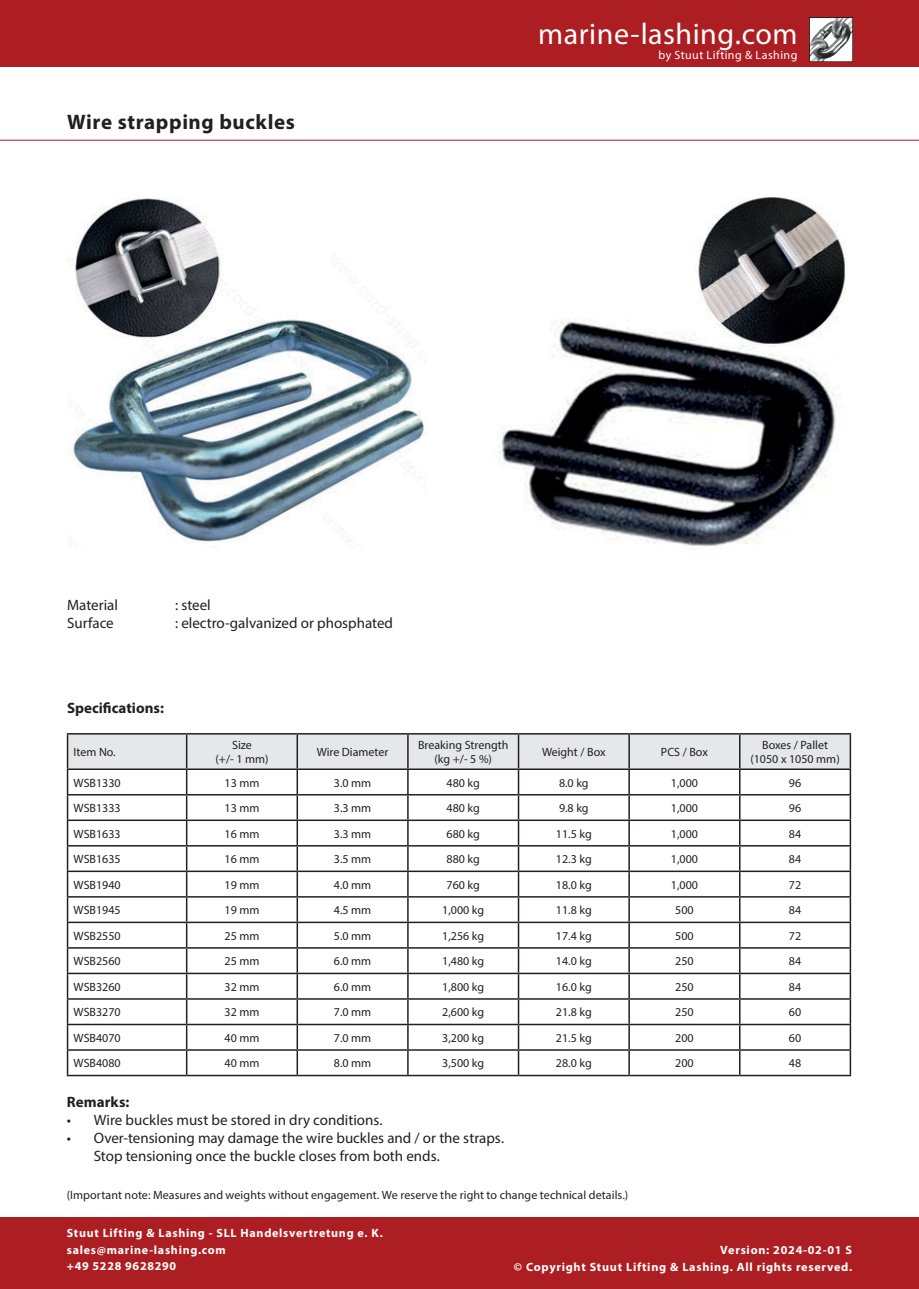
<style>
.page{position:relative;width:919px;height:1289px;background:#fff}
.page>*{position:absolute;margin:0;border:0;box-sizing:border-box;transform-origin:0 0}
.t1{font:30px "Myriad Pro";letter-spacing:.015em;color:#fff}
.t2{font:700 21px "Myriad Pro";letter-spacing:.03em;color:#231f20}
.t3{font:15px/18px "Myriad Pro";color:#231f20}
.t4{font:700 15px "Myriad Pro";color:#231f20}
.t5{font:12px/14.4px "Myriad Pro";color:#231f20;text-align:center}
.t6{font:700 12px/16.5px "Myriad Pro";letter-spacing:.06em;color:#fff}
.t7{font:12px "Myriad Pro";letter-spacing:.035em;color:#fff}
</style>
<div class="page">
<div style="left:0;top:0;width:918px;height:1288px;background:#ad1e22"></div>
<div style="left:0;top:67px;width:918px;height:1149px;background:#fff"></div>
<hr style="left:0;top:140px;width:918px;height:1px;background:#ad1e22">
<img style="left:809px;top:18px;width:43px;height:43px">
<hr style="left:739px;top:733px;width:112px;height:1px;background:#231f20">
<hr style="left:849px;top:734px;width:2px;height:34px;background:#231f20">
<hr style="left:739px;top:768px;width:112px;height:2px;background:#231f20">
<hr style="left:849px;top:770px;width:2px;height:24px;background:#231f20">
<hr style="left:739px;top:794px;width:112px;height:1px;background:#231f20">
<hr style="left:849px;top:795px;width:2px;height:24px;background:#231f20">
<hr style="left:739px;top:819px;width:112px;height:2px;background:#231f20">
<hr style="left:849px;top:821px;width:2px;height:24px;background:#231f20">
<hr style="left:739px;top:845px;width:112px;height:1px;background:#231f20">
<hr style="left:849px;top:846px;width:2px;height:24px;background:#231f20">
<hr style="left:739px;top:870px;width:112px;height:2px;background:#231f20">
<hr style="left:849px;top:872px;width:2px;height:24px;background:#231f20">
<hr style="left:739px;top:896px;width:112px;height:1px;background:#231f20">
<hr style="left:849px;top:897px;width:2px;height:24px;background:#231f20">
<hr style="left:739px;top:921px;width:112px;height:2px;background:#231f20">
<hr style="left:849px;top:923px;width:2px;height:24px;background:#231f20">
<hr style="left:739px;top:947px;width:112px;height:1px;background:#231f20">
<hr style="left:849px;top:948px;width:2px;height:24px;background:#231f20">
<hr style="left:739px;top:972px;width:112px;height:2px;background:#231f20">
<hr style="left:849px;top:974px;width:2px;height:24px;background:#231f20">
<hr style="left:739px;top:998px;width:112px;height:1px;background:#231f20">
<hr style="left:849px;top:999px;width:2px;height:24px;background:#231f20">
<hr style="left:739px;top:1023px;width:112px;height:2px;background:#231f20">
<hr style="left:849px;top:1025px;width:2px;height:24px;background:#231f20">
<hr style="left:739px;top:1049px;width:112px;height:1px;background:#231f20">
<svg style="left:67px;top:733px;width:783px;height:341px"></svg>
<hr style="left:849px;top:1050px;width:2px;height:24px;background:#231f20">
<hr style="left:67px;top:1074px;width:120px;height:2px;background:#231f20">
<hr style="left:187px;top:1074px;width:110px;height:2px;background:#231f20">
<hr style="left:297px;top:1074px;width:111px;height:2px;background:#231f20">
<hr style="left:408px;top:1074px;width:110px;height:2px;background:#231f20">
<hr style="left:518px;top:1074px;width:111px;height:2px;background:#231f20">
<hr style="left:629px;top:1074px;width:110px;height:2px;background:#231f20">
<hr style="left:739px;top:1074px;width:112px;height:2px;background:#231f20">
<img style="left:67px;top:197px;width:358px;height:346px">
<img style="left:498px;top:197px;width:348px;height:350px">
<p class="t2" style="left:67px;top:108px;width:229px">Wire strapping buckles</p>
<h1 class="t1" style="left:538px;top:15px;width:261px">marine-lashing.com</h1>
<p class="t7" style="left:658px;top:48px;width:140px">by Stuut Lifting &amp; Lashing</p>
<p class="t3" style="left:67px;top:595px;width:52px">Material</p>
<p class="t3" style="left:175px;top:595px;width:37px">: steel</p>
<p class="t3" style="left:67px;top:613px;width:48px">Surface</p>
<p class="t3" style="left:175px;top:613px;width:219px">: electro-galvanized or phosphated</p>
<p class="t4" style="left:67px;top:698px;width:98px">Specifications:</p>
<p class="t5" style="left:74px;top:744px;width:44px">Item No.</p>
<p class="t5" style="left:215px;top:737px;width:55px">Size<br>(+/- 1 mm)</p>
<p class="t5" style="left:317px;top:744px;width:73px">Wire Diameter</p>
<p class="t5" style="left:418px;top:737px;width:92px">Breaking Strength (kg +/- 5 %)</p>
<p class="t5" style="left:542px;top:744px;width:65px">Weight / Box</p>
<p class="t5" style="left:661px;top:744px;width:48px">PCS / Box</p>
<p class="t5" style="left:750px;top:737px;width:91px">Boxes / Pallet (1050 x 1050 mm)</p>
<p class="t5" style="left:74px;top:775px;width:49px">WSB1330</p>
<p class="t5" style="left:224px;top:775px;width:36px">13 mm</p>
<p class="t5" style="left:334px;top:775px;width:39px">3.0 mm</p>
<p class="t5" style="left:446px;top:775px;width:35px">480 kg</p>
<p class="t5" style="left:559px;top:775px;width:31px">8.0 kg</p>
<p class="t5" style="left:670px;top:775px;width:29px">1,000</p>
<p class="t5" style="left:788px;top:775px;width:14px">96</p>
<p class="t5" style="left:74px;top:800px;width:49px">WSB1333</p>
<p class="t5" style="left:224px;top:800px;width:36px">13 mm</p>
<p class="t5" style="left:334px;top:800px;width:39px">3.3 mm</p>
<p class="t5" style="left:446px;top:800px;width:35px">480 kg</p>
<p class="t5" style="left:559px;top:800px;width:31px">9.8 kg</p>
<p class="t5" style="left:670px;top:800px;width:29px">1,000</p>
<p class="t5" style="left:788px;top:800px;width:14px">96</p>
<p class="t5" style="left:74px;top:826px;width:49px">WSB1633</p>
<p class="t5" style="left:224px;top:826px;width:36px">16 mm</p>
<p class="t5" style="left:334px;top:826px;width:39px">3.3 mm</p>
<p class="t5" style="left:446px;top:826px;width:35px">680 kg</p>
<p class="t5" style="left:556px;top:826px;width:37px">11.5 kg</p>
<p class="t5" style="left:670px;top:826px;width:29px">1,000</p>
<p class="t5" style="left:788px;top:826px;width:14px">84</p>
<p class="t5" style="left:74px;top:851px;width:49px">WSB1635</p>
<p class="t5" style="left:224px;top:851px;width:36px">16 mm</p>
<p class="t5" style="left:334px;top:851px;width:39px">3.5 mm</p>
<p class="t5" style="left:446px;top:851px;width:35px">880 kg</p>
<p class="t5" style="left:556px;top:851px;width:37px">12.3 kg</p>
<p class="t5" style="left:670px;top:851px;width:29px">1,000</p>
<p class="t5" style="left:788px;top:851px;width:14px">84</p>
<p class="t5" style="left:74px;top:877px;width:49px">WSB1940</p>
<p class="t5" style="left:224px;top:877px;width:36px">19 mm</p>
<p class="t5" style="left:334px;top:877px;width:39px">4.0 mm</p>
<p class="t5" style="left:446px;top:877px;width:35px">760 kg</p>
<p class="t5" style="left:556px;top:877px;width:37px">18.0 kg</p>
<p class="t5" style="left:670px;top:877px;width:29px">1,000</p>
<p class="t5" style="left:788px;top:877px;width:14px">72</p>
<p class="t5" style="left:74px;top:902px;width:49px">WSB1945</p>
<p class="t5" style="left:224px;top:902px;width:36px">19 mm</p>
<p class="t5" style="left:334px;top:902px;width:39px">4.5 mm</p>
<p class="t5" style="left:442px;top:902px;width:43px">1,000 kg</p>
<p class="t5" style="left:556px;top:902px;width:37px">11.8 kg</p>
<p class="t5" style="left:675px;top:902px;width:20px">500</p>
<p class="t5" style="left:788px;top:902px;width:14px">84</p>
<p class="t5" style="left:74px;top:928px;width:49px">WSB2550</p>
<p class="t5" style="left:224px;top:928px;width:36px">25 mm</p>
<p class="t5" style="left:334px;top:928px;width:39px">5.0 mm</p>
<p class="t5" style="left:442px;top:928px;width:43px">1,256 kg</p>
<p class="t5" style="left:556px;top:928px;width:37px">17.4 kg</p>
<p class="t5" style="left:675px;top:928px;width:20px">500</p>
<p class="t5" style="left:788px;top:928px;width:14px">72</p>
<p class="t5" style="left:74px;top:953px;width:49px">WSB2560</p>
<p class="t5" style="left:224px;top:953px;width:36px">25 mm</p>
<p class="t5" style="left:334px;top:953px;width:39px">6.0 mm</p>
<p class="t5" style="left:442px;top:953px;width:43px">1,480 kg</p>
<p class="t5" style="left:556px;top:953px;width:37px">14.0 kg</p>
<p class="t5" style="left:675px;top:953px;width:20px">250</p>
<p class="t5" style="left:788px;top:953px;width:14px">84</p>
<p class="t5" style="left:74px;top:979px;width:49px">WSB3260</p>
<p class="t5" style="left:224px;top:979px;width:36px">32 mm</p>
<p class="t5" style="left:334px;top:979px;width:39px">6.0 mm</p>
<p class="t5" style="left:442px;top:979px;width:43px">1,800 kg</p>
<p class="t5" style="left:556px;top:979px;width:37px">16.0 kg</p>
<p class="t5" style="left:675px;top:979px;width:20px">250</p>
<p class="t5" style="left:788px;top:979px;width:14px">84</p>
<p class="t5" style="left:74px;top:1004px;width:49px">WSB3270</p>
<p class="t5" style="left:224px;top:1004px;width:36px">32 mm</p>
<p class="t5" style="left:334px;top:1004px;width:39px">7.0 mm</p>
<p class="t5" style="left:442px;top:1004px;width:43px">2,600 kg</p>
<p class="t5" style="left:556px;top:1004px;width:37px">21.8 kg</p>
<p class="t5" style="left:675px;top:1004px;width:20px">250</p>
<p class="t5" style="left:788px;top:1004px;width:14px">60</p>
<p class="t5" style="left:74px;top:1030px;width:49px">WSB4070</p>
<p class="t5" style="left:224px;top:1030px;width:36px">40 mm</p>
<p class="t5" style="left:334px;top:1030px;width:39px">7.0 mm</p>
<p class="t5" style="left:442px;top:1030px;width:43px">3,200 kg</p>
<p class="t5" style="left:556px;top:1030px;width:37px">21.5 kg</p>
<p class="t5" style="left:675px;top:1030px;width:20px">200</p>
<p class="t5" style="left:788px;top:1030px;width:14px">60</p>
<p class="t5" style="left:74px;top:1055px;width:49px">WSB4080</p>
<p class="t5" style="left:224px;top:1055px;width:36px">40 mm</p>
<p class="t5" style="left:334px;top:1055px;width:39px">8.0 mm</p>
<p class="t5" style="left:442px;top:1055px;width:43px">3,500 kg</p>
<p class="t5" style="left:556px;top:1055px;width:37px">28.0 kg</p>
<p class="t5" style="left:675px;top:1055px;width:20px">200</p>
<p class="t5" style="left:788px;top:1055px;width:14px">48</p>
<p class="t4" style="left:67px;top:1092px;width:64px">Remarks:</p>
<p class="t3" style="left:67px;top:1111px;width:317px">• Wire buckles must be stored in dry conditions.</p>
<p class="t3" style="left:94px;top:1129px;width:412px;text-indent:-27px">• Over-tensioning may damage the wire buckles and / or the straps.<br>Stop tensioning once the buckle closes from both ends.</p>
<p class="t5" style="left:67px;top:1187px;width:563px">(Important note: Measures and weights without engagement. We reserve the right to change technical details.)</p>
<p class="t6" style="left:67px;top:1224px;width:317px">Stuut Lifting &amp; Lashing - SLL Handelsvertretung e. K. sales@marine-lashing.com<br>+49 5228 9628290</p>
<p class="t6" style="left:720px;top:1241px;width:133px">Version: 2024-02-01 S</p>
<p class="t6" style="left:514px;top:1257px;width:340px">© Copyright Stuut Lifting &amp; Lashing. All rights reserved.</p>
</div>
